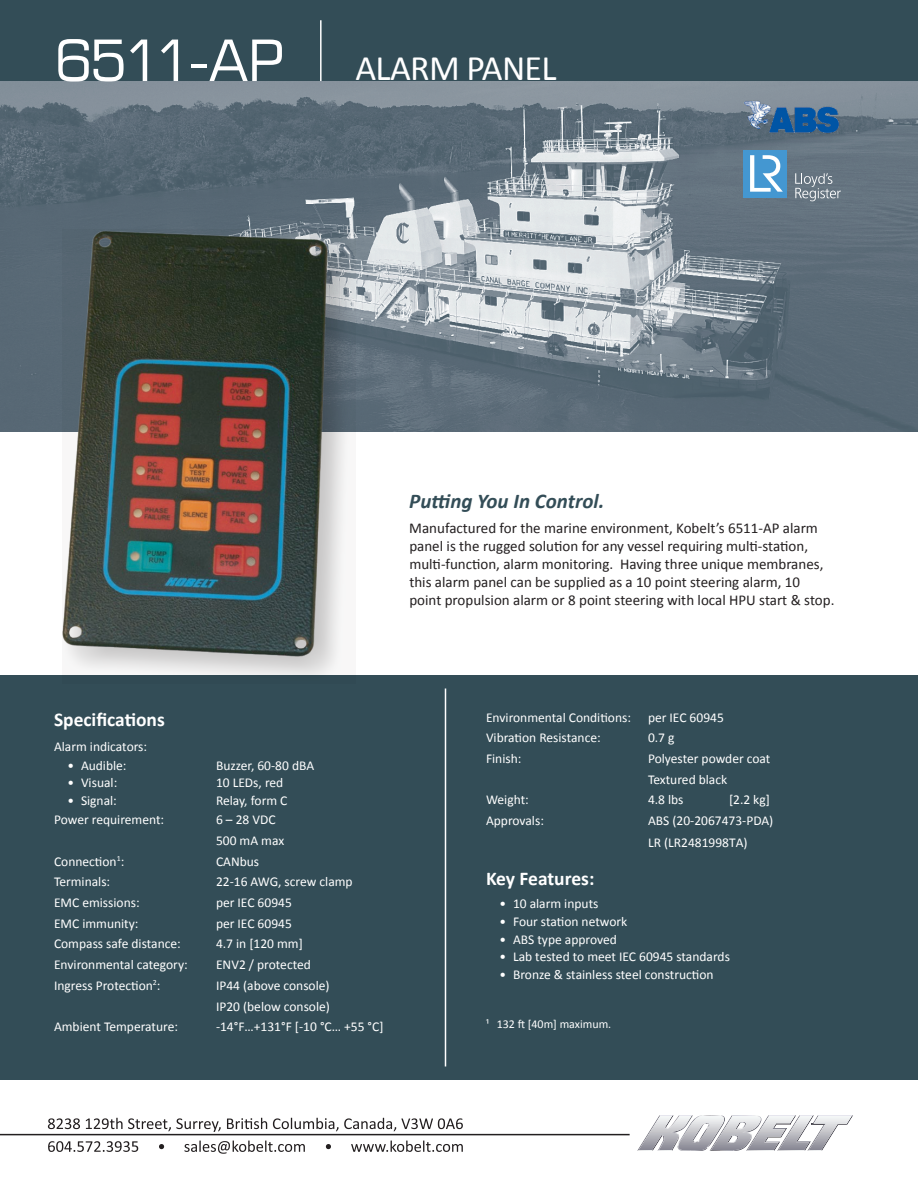
<style>
.page{position:relative;width:918px;height:1188px;background:#fff}
.page>*{position:absolute;margin:0;border:0;box-sizing:border-box;transform-origin:0 0}
.t1{font:36px "Calibri";letter-spacing:-.02em;color:#fff}
.t2{font:italic 700 21px "Calibri";color:#334d57}
.t3{font:700 19.5px "Calibri";color:#fff}
.t4{font:15px/18px "Calibri";color:#231f20}
.t5{font:13.5px/20.7px "Calibri";color:#fff}
.t6{font:12px "Calibri";color:#fff}
.s1{font-family:"Square 721 BT";font-size:57px}
</style>
<div class="page">
<div style="left:0;top:0;width:918px;height:81px;background:#334d57"></div>
<svg style="left:637px;top:1115px;width:216px;height:36px"></svg>
<svg style="left:48px;top:1118px;width:415px;height:14px"></svg>
<svg style="left:48px;top:1141px;width:415px;height:13px"></svg>
<hr style="left:0;top:1134px;width:630px;height:1px;background:#231f20">
<div style="left:0;top:675px;width:918px;height:405px;background:#334d57"></div>
<hr style="left:445px;top:688px;width:1px;height:378px;background:#fff">
<svg style="left:0;top:81px;width:918px;height:351px;background:#73818b"></svg>
<svg style="left:77px;top:665px;width:258px;height:10px;fill:#ededed"></svg>
<img style="left:47px;top:186px;width:412px;height:479px">
<hr style="left:320px;top:20px;width:2px;height:61px;background:#fff">
<div style="left:743px;top:151px;width:44px;height:47px;background:#4497d1"></div>
<svg style="left:750px;top:155px;width:33px;height:37px"></svg>
<svg style="left:795px;top:173px;width:46px;height:28px"></svg>
<img style="left:742px;top:91px;width:99px;height:56px">
<h1 class="t1" style="left:54px;top:44px;width:504px"><span class="s1">6511-AP</span> ALARM PANEL</h1>
<h2 class="t2" style="left:409px;top:486px;width:196px">Putting You In Control.</h2>
<p class="t4" style="left:409px;top:519px;width:427px">Manufactured for the marine environment, Kobelt’s 6511-AP alarm panel is the rugged solution for any vessel requiring multi-station, multi-function, alarm monitoring. Having three unique membranes, this alarm panel can be supplied as a 10 point steering alarm, 10 point propulsion alarm or 8 point steering with local HPU start &amp; stop.</p>
<h3 class="t3" style="left:54px;top:706px;width:112px">Specifications</h3>
<p class="t5" style="left:54px;top:736px;width:95px">Alarm indicators:</p>
<p class="t5" style="left:68px;top:755px;width:61px">• Audible:</p>
<p class="t5" style="left:216px;top:755px;width:100px">Buzzer, 60-80 dBA</p>
<p class="t5" style="left:68px;top:772px;width:51px">• Visual:</p>
<p class="t5" style="left:216px;top:772px;width:69px">10 LEDs, red</p>
<p class="t5" style="left:68px;top:790px;width:51px">• Signal:</p>
<p class="t5" style="left:216px;top:790px;width:73px">Relay, form C</p>
<p class="t5" style="left:54px;top:809px;width:112px">Power requirement:</p>
<p class="t5" style="left:216px;top:809px;width:70px">6 – 28 VDC<br>500 mA max</p>
<p class="t5" style="left:54px;top:850px;width:72px">Connection<sup>1</sup>:</p>
<p class="t5" style="left:216px;top:850px;width:45px">CANbus</p>
<p class="t5" style="left:54px;top:871px;width:58px">Terminals:</p>
<p class="t5" style="left:216px;top:871px;width:138px">22-16 AWG, screw clamp</p>
<p class="t5" style="left:54px;top:892px;width:87px">EMC emissions:</p>
<p class="t5" style="left:216px;top:892px;width:77px">per IEC 60945</p>
<p class="t5" style="left:54px;top:913px;width:86px">EMC immunity:</p>
<p class="t5" style="left:216px;top:913px;width:77px">per IEC 60945</p>
<p class="t5" style="left:54px;top:933px;width:128px">Compass safe distance:</p>
<p class="t5" style="left:216px;top:933px;width:88px">4.7 in [120 mm]</p>
<p class="t5" style="left:54px;top:954px;width:135px">Environmental category:</p>
<p class="t5" style="left:216px;top:954px;width:96px">ENV2 / protected</p>
<p class="t5" style="left:54px;top:975px;width:108px">Ingress Protection<sup>2</sup>:</p>
<p class="t5" style="left:216px;top:975px;width:115px">IP44 (above console)<br>IP20 (below console)</p>
<p class="t5" style="left:54px;top:1016px;width:126px">Ambient Temperature:</p>
<p class="t5" style="left:216px;top:1016px;width:169px">-14°F…+131°F [-10 °C… +55 °C]</p>
<p class="t5" style="left:486px;top:706px;width:147px">Environmental Conditions:</p>
<p class="t5" style="left:648px;top:706px;width:77px">per IEC 60945</p>
<p class="t5" style="left:486px;top:727px;width:116px">Vibration Resistance:</p>
<p class="t5" style="left:648px;top:727px;width:28px">0.7 g</p>
<p class="t5" style="left:486px;top:748px;width:37px">Finish:</p>
<p class="t5" style="left:648px;top:748px;width:124px">Polyester powder coat<br>Textured black</p>
<p class="t5" style="left:486px;top:789px;width:44px">Weight:</p>
<p class="t5" style="left:648px;top:789px;width:37px">4.8 lbs</p>
<p class="t5" style="left:729px;top:789px;width:42px">[2.2 kg]</p>
<p class="t5" style="left:486px;top:810px;width:59px">Approvals:</p>
<p class="t5" style="left:648px;top:810px;width:127px">ABS (20-2067473-PDA)</p>
<p class="t5" style="left:648px;top:832px;width:101px">LR (LR2481998TA)</p>
<h3 class="t3" style="left:486px;top:865px;width:110px">Key Features:</h3>
<p class="t5" style="left:500px;top:893px;width:100px">• 10 alarm inputs</p>
<p class="t5" style="left:500px;top:911px;width:129px">• Four station network</p>
<p class="t5" style="left:500px;top:928px;width:119px">• ABS type approved</p>
<p class="t5" style="left:500px;top:946px;width:232px">• Lab tested to meet IEC 60945 standards</p>
<p class="t5" style="left:500px;top:963px;width:216px">• Bronze &amp; stainless steel construction</p>
<p class="t6" style="left:486px;top:1016px;width:127px">¹ 132 ft [40m] maximum.</p>
</div>
